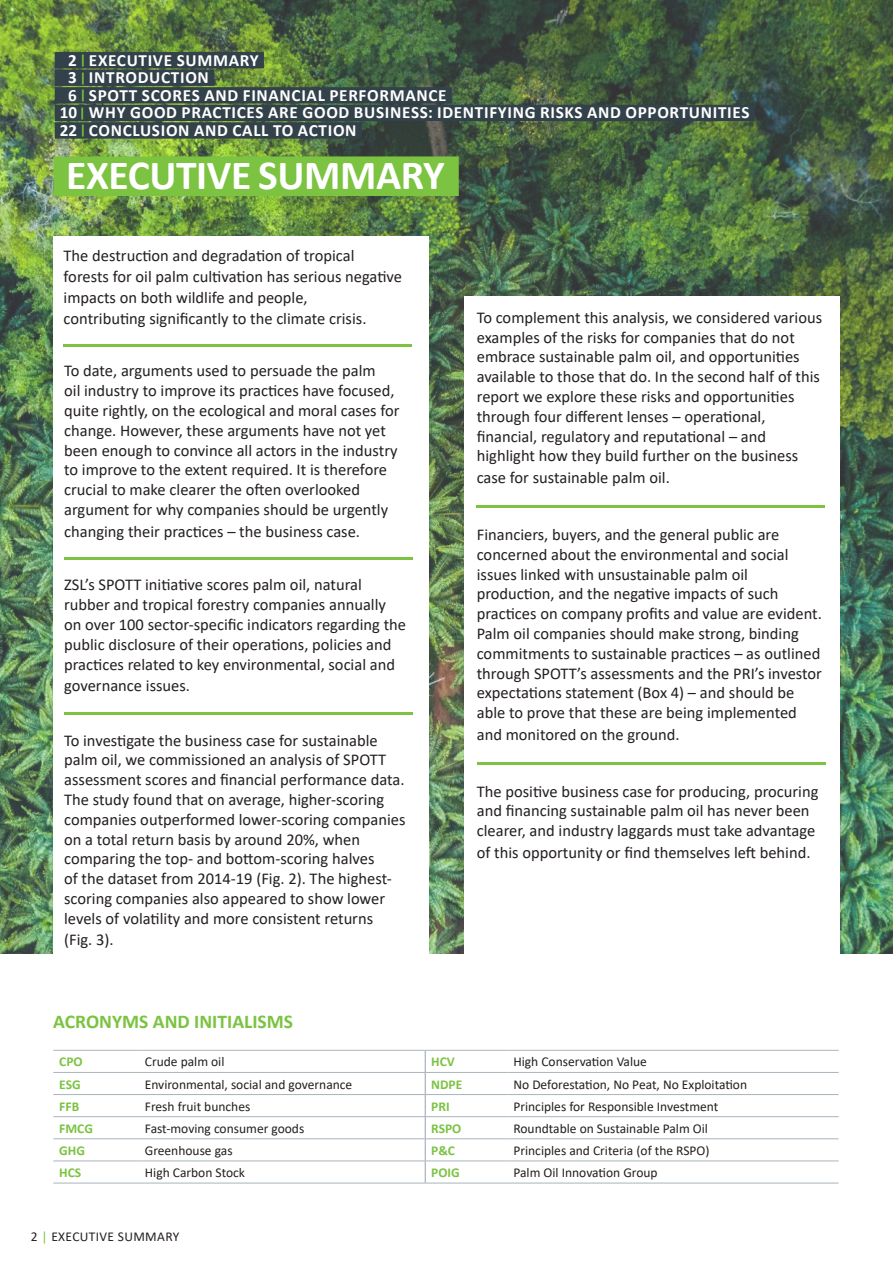
<style>
.page{position:relative;width:893px;height:1263px;background:#fff}
.page>*{position:absolute;margin:0;border:0;box-sizing:border-box;transform-origin:0 0}
.t1{font:700 41.55px "Calibri";letter-spacing:-.01em;color:#fff}
.t2{font:700 19.5px "Calibri";color:#7bc341}
.t3{font:700 17.1px "Calibri";letter-spacing:.04em;color:#fff}
.t4{font:16.5px/19.8px "Calibri";color:#241f1f}
.t5{font:13.5px "Calibri";color:#241f1f}
.t6{font:700 13.5px "Calibri";color:#7bc341}
.t7{font:13.5px "Calibri";letter-spacing:.025em;color:#241f1f}
.s1{font-size:13.5px;color:#7bc341}
.s2{color:#7bc341}
</style>
<div class="page">
<img style="left:0;top:0;width:893px;height:954px">
<div style="left:53px;top:237px;width:375px;height:744px;background:#fff"></div>
<hr style="left:63px;top:344px;width:348px;height:3px;background:#7bc341">
<hr style="left:64px;top:557px;width:348px;height:3px;background:#7bc341">
<div style="left:465px;top:296px;width:375px;height:684px;background:#fff"></div>
<hr style="left:477px;top:505px;width:348px;height:3px;background:#7bc341">
<hr style="left:477px;top:762px;width:348px;height:2px;background:#7bc341">
<hr style="left:64px;top:712px;width:348px;height:2px;background:#7bc341">
<hr style="left:53px;top:1050px;width:86px;height:1px;background:#a9b4bb">
<hr style="left:53px;top:1072px;width:86px;height:1px;background:#a9b4bb">
<hr style="left:53px;top:1094px;width:86px;height:1px;background:#a9b4bb">
<hr style="left:53px;top:1116px;width:86px;height:1px;background:#a9b4bb">
<hr style="left:53px;top:1138px;width:86px;height:1px;background:#a9b4bb">
<hr style="left:53px;top:1160px;width:86px;height:1px;background:#a9b4bb">
<hr style="left:53px;top:1183px;width:86px;height:1px;background:#a9b4bb">
<hr style="left:139px;top:1050px;width:286px;height:1px;background:#a9b4bb">
<hr style="left:139px;top:1072px;width:286px;height:1px;background:#a9b4bb">
<hr style="left:139px;top:1094px;width:286px;height:1px;background:#a9b4bb">
<hr style="left:139px;top:1116px;width:286px;height:1px;background:#a9b4bb">
<hr style="left:139px;top:1138px;width:286px;height:1px;background:#a9b4bb">
<hr style="left:139px;top:1160px;width:286px;height:1px;background:#a9b4bb">
<hr style="left:139px;top:1183px;width:286px;height:1px;background:#a9b4bb">
<hr style="left:425px;top:1050px;width:82px;height:1px;background:#a9b4bb">
<hr style="left:425px;top:1072px;width:82px;height:1px;background:#a9b4bb">
<hr style="left:425px;top:1094px;width:82px;height:1px;background:#a9b4bb">
<hr style="left:425px;top:1116px;width:82px;height:1px;background:#a9b4bb">
<hr style="left:425px;top:1138px;width:82px;height:1px;background:#a9b4bb">
<hr style="left:425px;top:1160px;width:82px;height:1px;background:#a9b4bb">
<hr style="left:425px;top:1183px;width:82px;height:1px;background:#a9b4bb">
<svg style="left:425px;top:1051px;width:1px;height:132px"></svg>
<hr style="left:507px;top:1050px;width:332px;height:1px;background:#a9b4bb">
<hr style="left:507px;top:1072px;width:332px;height:1px;background:#a9b4bb">
<hr style="left:507px;top:1094px;width:332px;height:1px;background:#a9b4bb">
<hr style="left:507px;top:1116px;width:332px;height:1px;background:#a9b4bb">
<hr style="left:507px;top:1138px;width:332px;height:1px;background:#a9b4bb">
<hr style="left:507px;top:1160px;width:332px;height:1px;background:#a9b4bb">
<hr style="left:507px;top:1183px;width:332px;height:1px;background:#a9b4bb">
<div style="left:55px;top:52px;width:209px;height:16px;background:#32414a"></div>
<div style="left:55px;top:70px;width:159px;height:16px;background:#32414a"></div>
<div style="left:55px;top:87px;width:397px;height:16px;background:#32414a"></div>
<div style="left:55px;top:105px;width:700px;height:16px;background:#32414a"></div>
<div style="left:55px;top:122px;width:307px;height:17px;background:#32414a"></div>
<div style="left:53px;top:156px;width:406px;height:40px;background:#7bc341"></div>
<p class="t3" style="left:68px;top:48px;width:192px">2 <span class="s1">|</span> EXECUTIVE SUMMARY</p>
<p class="t3" style="left:68px;top:65px;width:142px">3 <span class="s1">|</span> INTRODUCTION</p>
<p class="t3" style="left:68px;top:83px;width:380px">6 <span class="s1">|</span> SPOTT SCORES AND FINANCIAL PERFORMANCE</p>
<p class="t3" style="left:60px;top:101px;width:691px">10<span class="s1">|</span> WHY GOOD PRACTICES ARE GOOD BUSINESS: IDENTIFYING RISKS AND OPPORTUNITIES</p>
<p class="t3" style="left:60px;top:118px;width:298px">22 <span class="s1">|</span> CONCLUSION AND CALL TO ACTION</p>
<h1 class="t1" style="left:66px;top:146px;width:380px">EXECUTIVE SUMMARY</h1>
<p class="t4" style="left:64px;top:245px;width:340px;line-height:21px">The destruction and degradation of tropical forests for oil palm cultivation has serious negative impacts on both wildlife and people,<br>contributing significantly to the climate crisis.</p>
<p class="t4" style="left:64px;top:360px;width:337px">To date, arguments used to persuade the palm<br>oil industry to improve its practices have focused, quite rightly, on the ecological and moral cases for change. However, these arguments have not yet been enough to convince all actors in the industry to improve to the extent required. It is therefore crucial to make clearer the often overlooked argument for why companies should be urgently</p>
<p class="t4" style="left:64px;top:521px;width:297px">changing their practices – the business case.</p>
<p class="t4" style="left:64px;top:574px;width:343px">ZSL’s SPOTT initiative scores palm oil, natural rubber and tropical forestry companies annually on over 100 sector-specific indicators regarding the public disclosure of their operations, policies and practices related to key environmental, social and</p>
<p class="t4" style="left:64px;top:675px;width:127px">governance issues.</p>
<p class="t4" style="left:64px;top:730px;width:343px">To investigate the business case for sustainable palm oil, we commissioned an analysis of SPOTT assessment scores and financial performance data.<br>The study found that on average, higher-scoring companies outperformed lower-scoring companies on a total return basis by around 20%, when comparing the top- and bottom-scoring halves<br>of the dataset from 2014-19 (Fig. 2). The highest&shy;scoring companies also appeared to show lower levels of volatility and more consistent returns</p>
<p class="t4" style="left:64px;top:929px;width:51px">(Fig. 3).</p>
<p class="t4" style="left:477px;top:307px;width:347px">To complement this analysis, we considered various examples of the risks for companies that do not embrace sustainable palm oil, and opportunities available to those that do. In the second half of this report we explore these risks and opportunities through four different lenses – operational, financial, regulatory and reputational – and highlight how they build further on the business</p>
<p class="t4" style="left:477px;top:467px;width:195px">case for sustainable palm oil.</p>
<p class="t4" style="left:477px;top:524px;width:347px">Financiers, buyers, and the general public are concerned about the environmental and social issues linked with unsustainable palm oil production, and the negative impacts of such practices on company profits and value are evident.<br>Palm oil companies should make strong, binding commitments to sustainable practices – as outlined through SPOTT’s assessments and the PRI’s investor expectations statement (Box 4) – and should be able to prove that these are being implemented</p>
<p class="t4" style="left:477px;top:724px;width:204px">and monitored on the ground.</p>
<p class="t4" style="left:477px;top:781px;width:343px">The positive business case for producing, procuring and financing sustainable palm oil has never been clearer, and industry laggards must take advantage</p>
<p class="t4" style="left:477px;top:842px;width:335px">of this opportunity or find themselves left behind.</p>
<p class="t2" style="left:53px;top:1007px;width:241px">ACRONYMS AND INITIALISMS</p>
<p class="t6" style="left:59px;top:1052px;width:25px">CPO</p>
<p class="t5" style="left:145px;top:1052px;width:81px">Crude palm oil</p>
<p class="t6" style="left:431px;top:1052px;width:25px">HCV</p>
<p class="t5" style="left:513px;top:1052px;width:135px">High Conservation Value</p>
<p class="t6" style="left:59px;top:1074px;width:23px">ESG</p>
<p class="t5" style="left:145px;top:1075px;width:209px">Environmental, social and governance</p>
<p class="t6" style="left:431px;top:1074px;width:33px">NDPE</p>
<p class="t5" style="left:513px;top:1075px;width:235px">No Deforestation, No Peat, No Exploitation</p>
<p class="t6" style="left:59px;top:1097px;width:21px">FFB</p>
<p class="t5" style="left:145px;top:1097px;width:107px">Fresh fruit bunches</p>
<p class="t6" style="left:431px;top:1097px;width:20px">PRI</p>
<p class="t5" style="left:513px;top:1097px;width:206px">Principles for Responsible Investment</p>
<p class="t6" style="left:59px;top:1119px;width:35px">FMCG</p>
<p class="t5" style="left:145px;top:1119px;width:161px">Fast-moving consumer goods</p>
<p class="t6" style="left:431px;top:1119px;width:32px">RSPO</p>
<p class="t5" style="left:513px;top:1119px;width:196px">Roundtable on Sustainable Palm Oil</p>
<p class="t6" style="left:59px;top:1141px;width:27px">GHG</p>
<p class="t5" style="left:145px;top:1141px;width:89px">Greenhouse gas</p>
<p class="t6" style="left:431px;top:1141px;width:25px">P&amp;C</p>
<p class="t5" style="left:513px;top:1141px;width:198px">Principles and Criteria (of the RSPO)</p>
<p class="t6" style="left:59px;top:1163px;width:24px">HCS</p>
<p class="t5" style="left:145px;top:1163px;width:102px">High Carbon Stock</p>
<p class="t6" style="left:431px;top:1163px;width:30px">POIG</p>
<p class="t5" style="left:513px;top:1163px;width:146px">Palm Oil Innovation Group</p>
<p class="t7" style="left:31px;top:1227px;width:150px">2 <span class="s2">|</span> EXECUTIVE SUMMARY</p>
</div>
